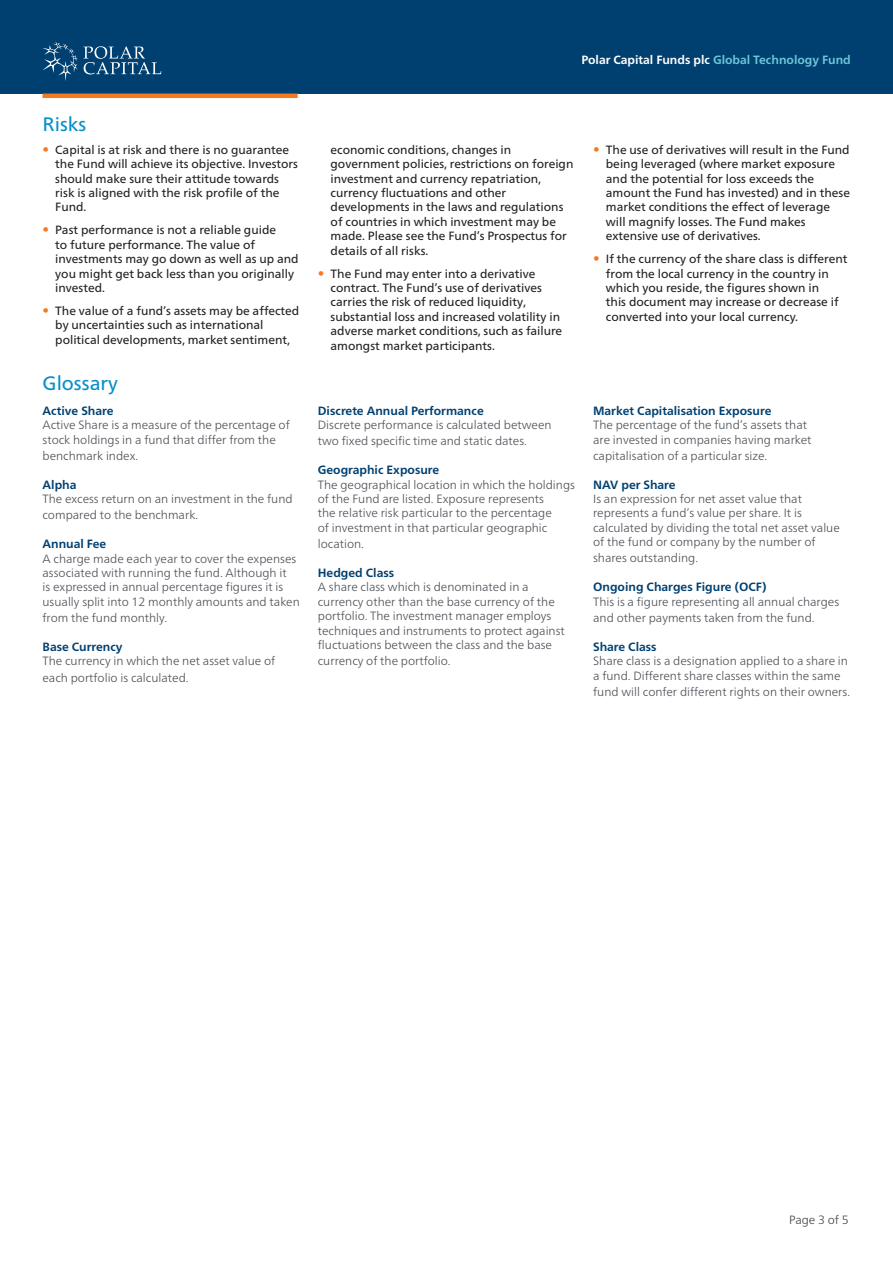
<style>
.page{position:relative;width:893px;height:1263px;background:#fff}
.page>*{position:absolute;margin:0;border:0;box-sizing:border-box;transform-origin:0 0}
.t1{font:19.5px "Frutiger Neue LT Pro";color:#0690c8}
.t2{font:300 12px/14.4px "Frutiger Neue LT Pro";color:#4b4f55}
.t3{font:12px/14.4px "Frutiger Neue LT Pro";color:#231f20}
.t4{font:700 12px "Frutiger Neue LT Pro";color:#004071}
.t5{font:700 12px "Frutiger Neue LT Pro";color:#fff}
.t6{font:300 12px "Frutiger Neue LT Pro";color:rgb(0 0 0/.75)}
.s1{color:#6dc5d8}
.s2{font-size:13.5px;color:#f47921}
</style>
<div class="page">
<div style="left:0;top:0;width:893px;height:94px;background:#004071"></div>
<svg style="left:43px;top:41px;width:118px;height:40px"></svg>
<hr style="left:43px;top:94px;width:255px;height:4px;background:#f47921">
<p class="t5" style="left:581px;top:52px;width:271px">Polar Capital Funds plc <span class="s1">Global Technology Fund</span></p>
<h1 class="t1" style="left:43px;top:112px;width:45px">Risks</h1>
<p class="t3" style="left:55px;top:142px;width:244px;text-indent:-13px"><span class="s2">•</span> Capital is at risk and there is no guarantee the Fund will achieve its objective. Investors should make sure their attitude towards risk is aligned with the risk profile of the Fund.</p>
<p class="t3" style="left:55px;top:223px;width:245px;text-indent:-13px"><span class="s2">•</span> Past performance is not a reliable guide<br>to future performance. The value of investments may go down as well as up and you might get back less than you originally invested.</p>
<p class="t3" style="left:55px;top:303px;width:246px;text-indent:-13px"><span class="s2">•</span> The value of a fund’s assets may be affected by uncertainties such as international political developments, market sentiment,</p>
<h1 class="t1" style="left:43px;top:371px;width:77px">Glossary</h1>
<p class="t4" style="left:43px;top:403px;width:72px">Active Share</p>
<p class="t2" style="left:43px;top:418px;width:249px">Active Share is a measure of the percentage of stock holdings in a fund that differ from the</p>
<p class="t2" style="left:43px;top:448px;width:97px">benchmark index.</p>
<p class="t4" style="left:43px;top:477px;width:35px">Alpha</p>
<p class="t2" style="left:43px;top:491px;width:252px;line-height:16.2px">The excess return on an investment in the fund compared to the benchmark.</p>
<p class="t4" style="left:43px;top:537px;width:65px">Annual Fee</p>
<p class="t2" style="left:43px;top:551px;width:259px">A charge made each year to cover the expenses associated with running the fund. Although it<br>is expressed in annual percentage figures it is usually split into 12 monthly amounts and taken</p>
<p class="t2" style="left:43px;top:610px;width:126px">from the fund monthly.</p>
<p class="t4" style="left:43px;top:640px;width:82px">Base Currency</p>
<p class="t2" style="left:43px;top:653px;width:234px;line-height:16.2px">The currency in which the net asset value of each portfolio is calculated.</p>
<p class="t3" style="left:331px;top:142px;width:244px">economic conditions, changes in government policies, restrictions on foreign investment and currency repatriation, currency fluctuations and other developments in the laws and regulations of countries in which investment may be made. Please see the Fund’s Prospectus for details of all risks.</p>
<p class="t3" style="left:331px;top:266px;width:233px;text-indent:-13px"><span class="s2">•</span> The Fund may enter into a derivative contract. The Fund’s use of derivatives carries the risk of reduced liquidity, substantial loss and increased volatility in adverse market conditions, such as failure amongst market participants.</p>
<p class="t3" style="left:606px;top:142px;width:246px;text-indent:-13px"><span class="s2">•</span> The use of derivatives will result in the Fund being leveraged (where market exposure and the potential for loss exceeds the amount the Fund has invested) and in these market conditions the effect of leverage will magnify losses. The Fund makes extensive use of derivatives.</p>
<p class="t3" style="left:606px;top:252px;width:243px;text-indent:-13px"><span class="s2">•</span> If the currency of the share class is different from the local currency in the country in which you reside, the figures shown in<br>this document may increase or decrease if converted into your local currency.</p>
<p class="t4" style="left:318px;top:403px;width:167px">Discrete Annual Performance</p>
<p class="t2" style="left:318px;top:417px;width:235px;line-height:16.2px">Discrete performance is calculated between two fixed specific time and static dates.</p>
<p class="t4" style="left:318px;top:463px;width:123px">Geographic Exposure</p>
<p class="t2" style="left:318px;top:477px;width:259px">The geographical location in which the holdings of the Fund are listed. Exposure represents<br>the relative risk particular to the percentage<br>of investment in that particular geographic</p>
<p class="t2" style="left:318px;top:537px;width:48px">location.</p>
<p class="t4" style="left:318px;top:566px;width:78px">Hedged Class</p>
<p class="t2" style="left:318px;top:580px;width:249px">A share class which is denominated in a currency other than the base currency of the portfolio. The investment manager employs techniques and instruments to protect against fluctuations between the class and the base</p>
<p class="t2" style="left:318px;top:654px;width:134px">currency of the portfolio.</p>
<p class="t4" style="left:593px;top:403px;width:180px">Market Capitalisation Exposure</p>
<p class="t2" style="left:593px;top:418px;width:220px">The percentage of the fund’s assets that are invested in companies having market</p>
<p class="t2" style="left:593px;top:448px;width:176px">capitalisation of a particular size.</p>
<p class="t4" style="left:593px;top:477px;width:84px">NAV per Share</p>
<p class="t2" style="left:593px;top:492px;width:248px">Is an expression for net asset value that represents a fund’s value per share. It is calculated by dividing the total net asset value of the fund or company by the number of</p>
<p class="t2" style="left:593px;top:551px;width:106px">shares outstanding.</p>
<p class="t4" style="left:593px;top:580px;width:175px">Ongoing Charges Figure (OCF)</p>
<p class="t2" style="left:593px;top:593px;width:248px;line-height:16.2px">This is a figure representing all annual charges and other payments taken from the fund.</p>
<p class="t4" style="left:593px;top:640px;width:65px">Share Class</p>
<p class="t2" style="left:593px;top:654px;width:256px">Share class is a designation applied to a share in a fund. Different share classes within the same</p>
<p class="t2" style="left:593px;top:684px;width:258px">fund will confer different rights on their owners.</p>
<p class="t6" style="left:789px;top:1211px;width:61px">Page 3 of 5</p>
</div>
